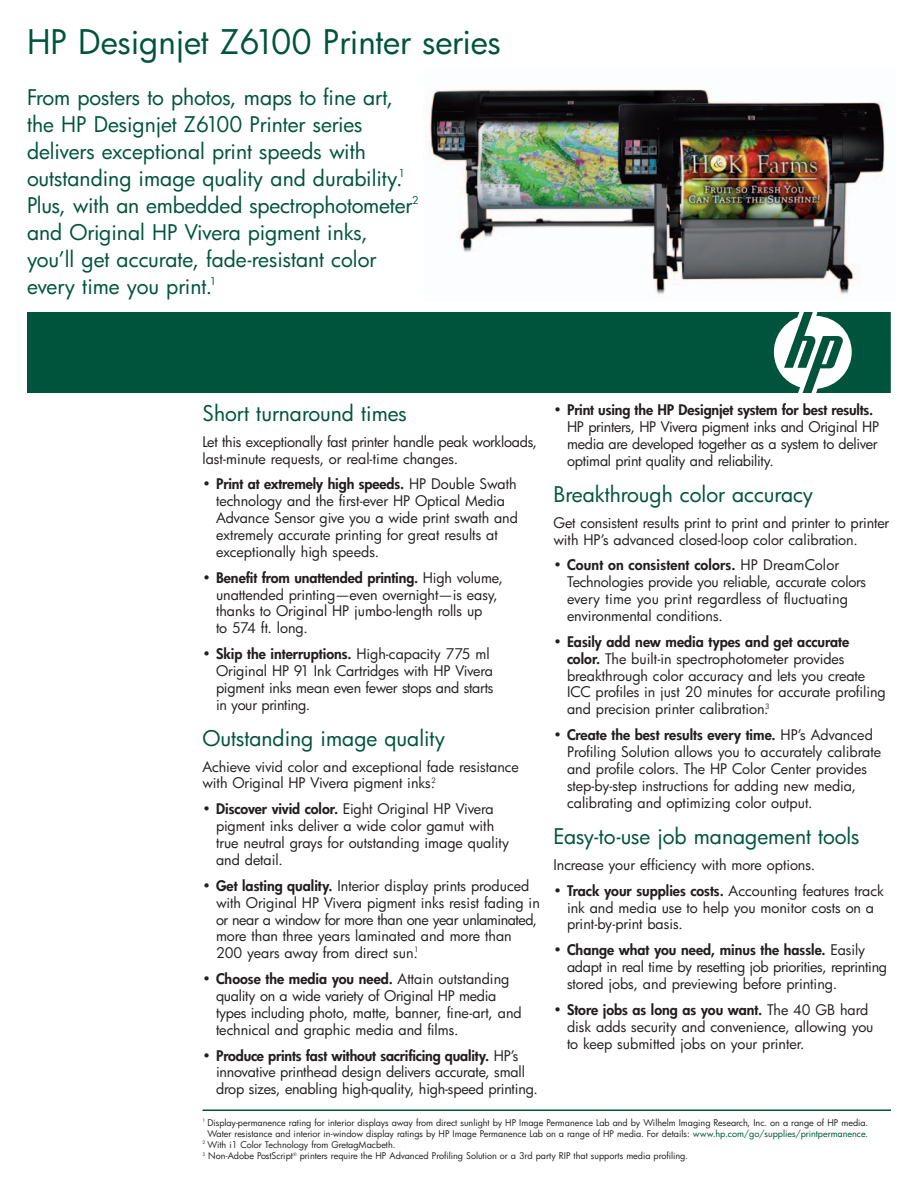
<style>
.page{position:relative;width:918px;height:1188px;background:#fff}
.page>*{position:absolute;margin:0;border:0;box-sizing:border-box;transform-origin:0 0}
.t1{font:33px "Futura Bk";letter-spacing:-.005em;color:#00543c}
.t2{font:21px/27px "Futura Bk";letter-spacing:-.005em;color:#00543c}
.t3{font:14.25px/16.8px "Futura Bk";letter-spacing:-.005em;color:#231f20}
.t4{font:14.25px "Futura Hv";color:#231f20}
.t5{font:9px "Futura Bk";color:#231f20}
.s1{font-family:"Futura Bk"}
.s2{font-family:"Futura Hv"}
.s3{color:#00543c}
</style>
<div class="page">
<img style="left:429px;top:89px;width:456px;height:206px">
<div style="left:27px;top:312px;width:864px;height:81px;background:#00543c"></div>
<hr style="left:202px;top:1110px;width:689px;height:1px;background:#00543c">
<h1 class="t1" style="left:27px;top:31px;width:475px">HP Designjet Z6100 Printer series</h1>
<p class="t2" style="left:27px;top:89px;width:393px">From posters to photos, maps to fine art, the HP Designjet Z6100 Printer series delivers exceptional print speeds with outstanding image quality and durability.<sup>1<br></sup>Plus, with an embedded spectrophotometer<sup>2 </sup>and Original HP Vivera pigment inks, you’ll get accurate, fade-resistant color every time you print.<sup>1</sup></p>
<h2 class="t2" style="left:202px;top:405px;width:206px">Short turnaround times</h2>
<p class="t3" style="left:202px;top:437px;width:336px">Let this exceptionally fast printer handle peak workloads, last-minute requests, or real-time changes.</p>
<p class="t4" style="left:202px;top:479px;width:316px"><span class="s1">•</span> Print at extremely high speeds. <span class="s1">HP Double Swath</span></p>
<p class="t3" style="left:216px;top:496px;width:303px">technology and the first-ever HP Optical Media Advance Sensor give you a wide print swath and extremely accurate printing for great results at exceptionally high speeds.</p>
<p class="t4" style="left:202px;top:573px;width:302px"><span class="s1">•</span> Benefit from unattended printing. <span class="s1">High volume,</span></p>
<p class="t3" style="left:216px;top:589px;width:284px">unattended printing—even overnight—is easy, thanks to Original HP jumbo-length rolls up<br>to 574 ft. long.</p>
<p class="t4" style="left:202px;top:649px;width:289px"><span class="s1">•</span> Skip the interruptions. <span class="s1">High-capacity 775 ml</span></p>
<p class="t3" style="left:216px;top:666px;width:279px;text-align:justify">Original HP 91 Ink Cartridges with HP Vivera pigment inks mean even fewer stops and starts in your printing.</p>
<h2 class="t2" style="left:202px;top:730px;width:244px">Outstanding image quality</h2>
<p class="t3" style="left:202px;top:762px;width:318px">Achieve vivid color and exceptional fade resistance with Original HP Vivera pigment inks.<sup>2</sup></p>
<p class="t3" style="left:216px;top:804px;width:295px;text-indent:-14px">• <span class="s2">Discover vivid color.</span> Eight Original HP Vivera pigment inks deliver a wide color gamut with true neutral grays for outstanding image quality and detail.</p>
<p class="t3" style="left:216px;top:881px;width:325px;text-indent:-14px">• <span class="s2">Get lasting quality.</span> Interior display prints produced with Original HP Vivera pigment inks resist fading in or near a window for more than one year unlaminated, more than three years laminated and more than 200 years away from direct sun.<sup>1</sup></p>
<p class="t4" style="left:202px;top:974px;width:308px"><span class="s1">•</span> Choose the media you need. <span class="s1">Attain outstanding</span></p>
<p class="t3" style="left:216px;top:991px;width:307px">quality on a wide variety of Original HP media types including photo, matte, banner, fine-art, and technical and graphic media and films.</p>
<p class="t4" style="left:202px;top:1051px;width:318px"><span class="s1">•</span> Produce prints fast without sacrificing quality. <span class="s1">HP’s</span></p>
<p class="t3" style="left:216px;top:1067px;width:323px">innovative printhead design delivers accurate, small drop sizes, enabling high-quality, high-speed printing.</p>
<p class="t4" style="left:554px;top:405px;width:321px"><span class="s1">•</span> Print using the HP Designjet system for best results.</p>
<p class="t3" style="left:567px;top:422px;width:314px;text-align:justify">HP printers, HP Vivera pigment inks and Original HP media are developed together as a system to deliver optimal print quality and reliability.</p>
<h2 class="t2" style="left:554px;top:486px;width:261px">Breakthrough color accuracy</h2>
<p class="t3" style="left:554px;top:518px;width:337px">Get consistent results print to print and printer to printer with HP’s advanced closed-loop color calibration.</p>
<p class="t4" style="left:554px;top:560px;width:287px"><span class="s1">•</span> Count on consistent colors. <span class="s1">HP DreamColor</span></p>
<p class="t3" style="left:567px;top:577px;width:301px">Technologies provide you reliable, accurate colors every time you print regardless of fluctuating environmental conditions.</p>
<p class="t4" style="left:554px;top:637px;width:297px"><span class="s1">•</span> Easily add new media types and get accurate</p>
<p class="t3" style="left:567px;top:654px;width:320px"><span class="s2">color.</span> The built-in spectrophotometer provides breakthrough color accuracy and lets you create ICC profiles in just 20 minutes for accurate profiling and precision printer calibration.<sup>3</sup></p>
<p class="t4" style="left:554px;top:730px;width:321px"><span class="s1">•</span> Create the best results every time. <span class="s1">HP’s Advanced</span></p>
<p class="t3" style="left:567px;top:747px;width:316px">Profiling Solution allows you to accurately calibrate and profile colors. The HP Color Center provides step-by-step instructions for adding new media, calibrating and optimizing color output.</p>
<h2 class="t2" style="left:554px;top:828px;width:308px">Easy-to-use job management tools</h2>
<p class="t3" style="left:554px;top:860px;width:263px">Increase your efficiency with more options.</p>
<p class="t3" style="left:567px;top:886px;width:318px;text-indent:-14px">• <span class="s2">Track your supplies costs.</span> Accounting features track ink and media use to help you monitor costs on a print-by-print basis.</p>
<p class="t4" style="left:554px;top:945px;width:313px"><span class="s1">•</span> Change what you need, minus the hassle. <span class="s1">Easily</span></p>
<p class="t3" style="left:567px;top:962px;width:322px">adapt in real time by resetting job priorities, reprinting stored jobs, and previewing before printing.</p>
<p class="t4" style="left:554px;top:1005px;width:316px"><span class="s1">•</span> Store jobs as long as you want. <span class="s1">The 40 GB hard</span></p>
<p class="t3" style="left:567px;top:1022px;width:308px">disk adds security and convenience, allowing you to keep submitted jobs on your printer.</p>
<p class="t5" style="left:202px;top:1119px;width:667px"><sup>1</sup> Display-permanence rating for interior displays away from direct sunlight by HP Image Permanence Lab and by Wilhelm Imaging Research, Inc. on a range of HP media.</p>
<p class="t5" style="left:207px;top:1130px;width:662px">Water resistance and interior in-window display ratings by HP Image Permanence Lab on a range of HP media. For details: <span class="s3">www.hp.com/go/supplies/printpermanence.</span></p>
<p class="t5" style="left:202px;top:1142px;width:194px"><sup>2</sup> With i1 Color Technology from GretagMacbeth.</p>
<p class="t5" style="left:202px;top:1153px;width:487px"><sup>3</sup> Non-Adobe PostScript<sup>®</sup> printers require the HP Advanced Profiling Solution or a 3rd party RIP that supports media profiling.</p>
</div>
